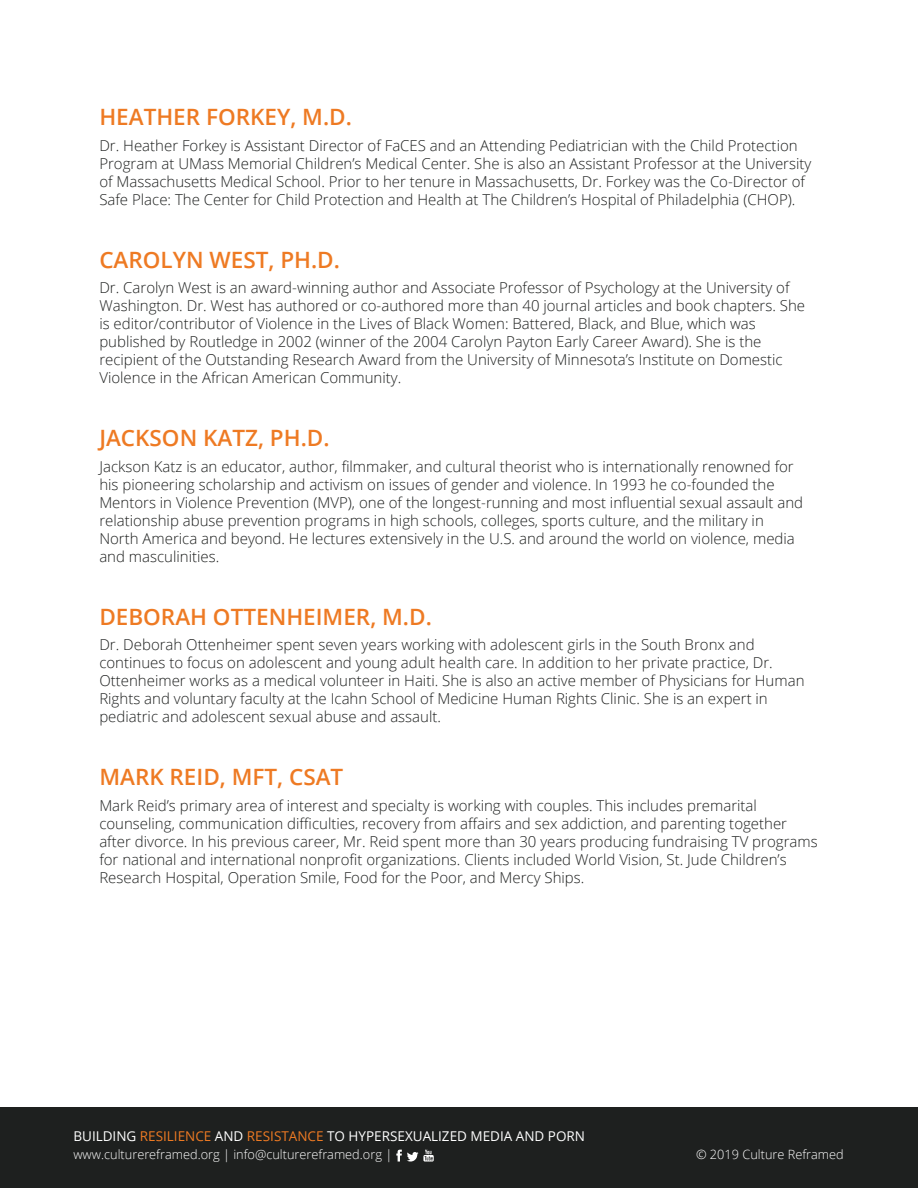
<style>
.page{position:relative;width:918px;height:1188px;background:#fff}
.page>*{position:absolute;margin:0;border:0;box-sizing:border-box;transform-origin:0 0}
.t1{font:600 22.5px "Open Sans";color:#ee7a23}
.t2{font:300 15px/18px "Open Sans";color:#1e201f}
.t3{font:13.5px "Open Sans";color:#fff}
.t4{font:300 12.75px "Open Sans";color:#fff}
.s1{color:#ee7a23}
</style>
<div class="page">
<div style="left:0;top:1107px;width:918px;height:81px;background:#1e201f"></div>
<svg style="left:396px;top:1150px;width:38px;height:12px"></svg>
<p class="t1" style="left:99px;top:102px;width:254px">HEATHER FORKEY, M.D.</p>
<p class="t2" style="left:99px;top:136px;width:714px">Dr. Heather Forkey is Assistant Director of FaCES and an Attending Pediatrician with the Child Protection Program at UMass Memorial Children’s Medical Center. She is also an Assistant Professor at the University of Massachusetts Medical School. Prior to her tenure in Massachusetts, Dr. Forkey was the Co-Director of Safe Place: The Center for Child Protection and Health at The Children’s Hospital of Philadelphia (CHOP).</p>
<p class="t1" style="left:99px;top:244px;width:242px">CAROLYN WEST, PH.D.</p>
<p class="t2" style="left:99px;top:278px;width:707px">Dr. Carolyn West is an award-winning author and Associate Professor of Psychology at the University of<br>Washington. Dr. West has authored or co-authored more than 40 journal articles and book chapters. She is editor/contributor of Violence in the Lives of Black Women: Battered, Black, and Blue, which was</p>
<p class="t2" style="left:99px;top:332px;width:664px">published by Routledge in 2002 (winner of the 2004 Carolyn Payton Early Career Award). She is the</p>
<p class="t2" style="left:99px;top:350px;width:685px">recipient of the Outstanding Research Award from the University of Minnesota’s Institute on Domestic<br>Violence in the African American Community.</p>
<p class="t1" style="left:99px;top:423px;width:232px">JACKSON KATZ, PH.D.</p>
<p class="t2" style="left:99px;top:457px;width:696px">Jackson Katz is an educator, author, filmmaker, and cultural theorist who is internationally renowned for</p>
<p class="t2" style="left:99px;top:475px;width:677px">his pioneering scholarship and activism on issues of gender and violence. In 1993 he co-founded the</p>
<p class="t2" style="left:99px;top:493px;width:705px">Mentors in Violence Prevention (MVP), one of the longest-running and most influential sexual assault and</p>
<p class="t2" style="left:99px;top:511px;width:666px">relationship abuse prevention programs in high schools, colleges, sports culture, and the military in</p>
<p class="t2" style="left:99px;top:529px;width:697px">North America and beyond. He lectures extensively in the U.S. and around the world on violence, media and masculinities.</p>
<p class="t1" style="left:99px;top:601px;width:334px">DEBORAH OTTENHEIMER, M.D.</p>
<p class="t2" style="left:99px;top:635px;width:657px">Dr. Deborah Ottenheimer spent seven years working with adolescent girls in the South Bronx and</p>
<p class="t2" style="left:99px;top:653px;width:707px">continues to focus on adolescent and young adult health care. In addition to her private practice, Dr.<br>Ottenheimer works as a medical volunteer in Haiti. She is also an active member of Physicians for Human<br>Rights and voluntary faculty at the Icahn School of Medicine Human Rights Clinic. She is an expert in</p>
<p class="t2" style="left:99px;top:707px;width:343px">pediatric and adolescent sexual abuse and assault.</p>
<p class="t1" style="left:99px;top:762px;width:245px">MARK REID, MFT, CSAT</p>
<p class="t2" style="left:99px;top:796px;width:659px">Mark Reid’s primary area of interest and specialty is working with couples. This includes premarital</p>
<p class="t2" style="left:99px;top:814px;width:720px">counseling, communication difficulties, recovery from affairs and sex addiction, and parenting together after divorce. In his previous career, Mr. Reid spent more than 30 years producing fundraising TV programs for national and international nonprofit organizations. Clients included World Vision, St. Jude Children’s Research Hospital, Operation Smile, Food for the Poor, and Mercy Ships.</p>
<p class="t3" style="left:73px;top:1126px;width:513px">BUILDING <span class="s1">RESILIENCE</span> AND <span class="s1">RESISTANCE</span> TO HYPERSEXUALIZED MEDIA AND PORN</p>
<p class="t4" style="left:73px;top:1146px;width:320px">www.culturereframed.org | info@culturereframed.org |</p>
<p class="t4" style="left:696px;top:1146px;width:149px">© 2019 Culture Reframed</p>
</div>
